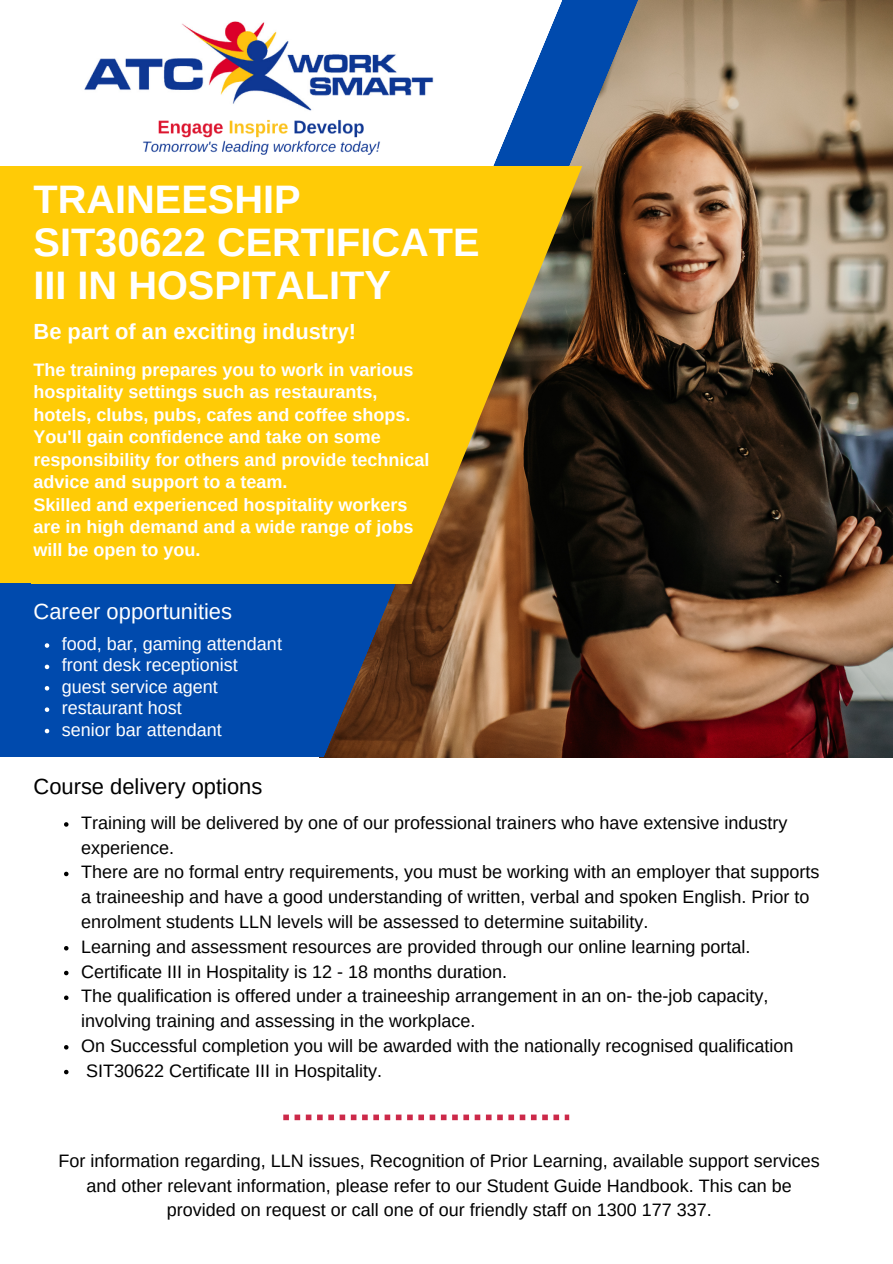
<style>
.page{position:relative;width:893px;height:1264px;background:#fff}
.page>*{position:absolute;margin:0;border:0;box-sizing:border-box;transform-origin:0 0}
.t1{font:700 39.75px/43.3px "Arimo";color:#fff}
.t2{font:700 21.9px "Arimo";color:#fff}
.t3{font:21.9px "Arimo";color:#000}
.t4{font:21.9px "Arimo";color:#fff}
.t5{font:18px/24.8px "Arimo";color:#000}
.t6{font:700 18px/22.5px "Arimo";color:#fff}
.t7{font:18px "Arimo";color:#fff}
</style>
<div class="page">
<img style="left:642px;top:0;width:250px;height:757px">
<div style="left:0;top:581px;width:323px;height:176px;background:#004aad"></div>
<svg style="left:259px;top:0;width:383px;height:757px"></svg>
<svg style="left:50px;top:167px;width:532px;height:416px;background:#e2b30a"></svg>
<div style="left:0;top:167px;width:50px;height:416px;background:#ffcb06"></div>
<svg style="left:283px;top:1114px;width:286px;height:6px"></svg>
<svg style="left:45px;top:643px;width:4px;height:4px"></svg>
<svg style="left:45px;top:664px;width:4px;height:5px"></svg>
<svg style="left:45px;top:686px;width:4px;height:4px"></svg>
<svg style="left:45px;top:707px;width:4px;height:5px"></svg>
<svg style="left:45px;top:728px;width:4px;height:5px"></svg>
<svg style="left:64px;top:822px;width:4px;height:4px"></svg>
<svg style="left:64px;top:871px;width:4px;height:5px"></svg>
<svg style="left:64px;top:946px;width:4px;height:4px"></svg>
<svg style="left:64px;top:970px;width:4px;height:5px"></svg>
<svg style="left:64px;top:995px;width:4px;height:5px"></svg>
<svg style="left:64px;top:1045px;width:4px;height:4px"></svg>
<svg style="left:64px;top:1069px;width:4px;height:5px"></svg>
<img style="left:84px;top:15px;width:353px;height:148px">
<h1 class="t1" style="left:34px;top:177px;width:447px">TRAINEESHIP<br>SIT30622 CERTIFICATE<br>III IN HOSPITALITY</h1>
<p class="t2" style="left:34px;top:319px;width:324px">Be part of an exciting industry!</p>
<p class="t6" style="left:34px;top:358px;width:397px">The training prepares you to work in various hospitality settings such as restaurants, hotels, clubs, pubs, cafes and coffee shops.<br>You'll gain confidence and take on some responsibility for others and provide technical advice and support to a team.<br>Skilled and experienced hospitality workers are in high demand and a wide range of jobs will be open to you.</p>
<p class="t4" style="left:34px;top:598px;width:200px">Career opportunities</p>
<p class="t7" style="left:62px;top:633px;width:221px">food, bar, gaming attendant</p>
<h2 class="t7" style="left:62px;top:655px;width:177px">front desk receptionist</h2>
<h4 class="t7" style="left:62px;top:676px;width:158px">guest service agent</h4>
<h3 class="t7" style="left:62px;top:698px;width:121px">restaurant host</h3>
<h3 class="t7" style="left:62px;top:719px;width:162px">senior bar attendant</h3>
<p class="t3" style="left:34px;top:774px;width:230px">Course delivery options</p>
<p class="t5" style="left:81px;top:810px;width:707px">Training will be delivered by one of our professional trainers who have extensive industry experience.</p>
<p class="t5" style="left:81px;top:859px;width:739px">There are no formal entry requirements, you must be working with an employer that supports a traineeship and have a good understanding of written, verbal and spoken English. Prior to enrolment students LLN levels will be assessed to determine suitability.</p>
<p class="t5" style="left:81px;top:934px;width:671px">Learning and assessment resources are provided through our online learning portal.</p>
<p class="t5" style="left:81px;top:958px;width:427px">Certificate III in Hospitality is 12 - 18 months duration.</p>
<p class="t5" style="left:81px;top:983px;width:688px">The qualification is offered under a traineeship arrangement in an on- the-job capacity, involving training and assessing in the workplace.</p>
<p class="t5" style="left:81px;top:1033px;width:713px">On Successful completion you will be awarded with the nationally recognised qualification</p>
<p class="t5" style="left:86px;top:1057px;width:297px">SIT30622 Certificate III in Hospitality.</p>
<p class="t5" style="left:59px;top:1148px;width:762px;text-align:center">For information regarding, LLN issues, Recognition of Prior Learning, available support services and other relevant information, please refer to our Student Guide Handbook. This can be provided on request or call one of our friendly staff on 1300 177 337.</p>
</div>
